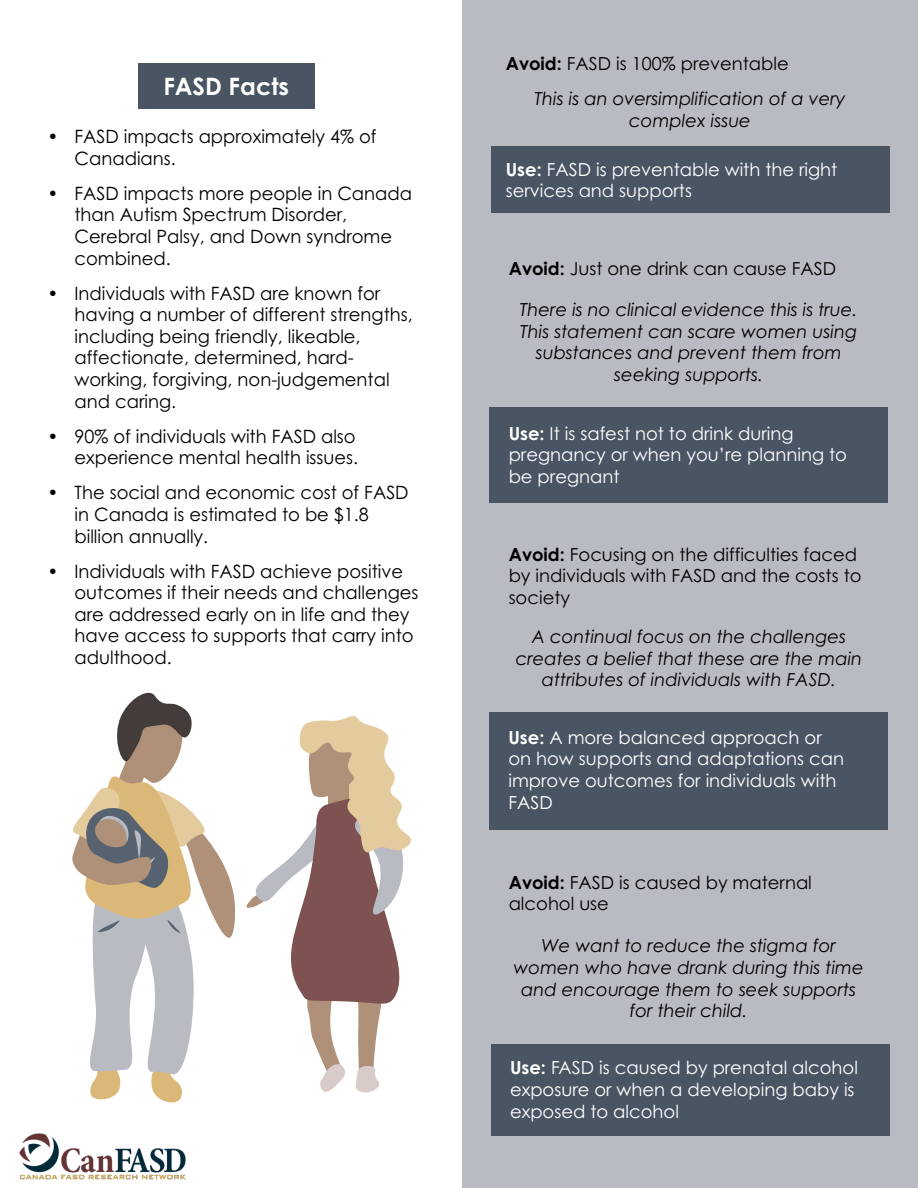
<style>
.page{position:relative;width:918px;height:1188px;background:#fff}
.page>*{position:absolute;margin:0;border:0;box-sizing:border-box;transform-origin:0 0}
.t1{font:700 24px "Century Gothic Pro";color:#fff}
.t2{font:18.3px/21.6px "Century Gothic Pro";color:#000}
.t3{font:italic 18px/21.6px "Century Gothic Pro";color:#000;text-align:center}
.t4{font:18px/21.6px "Century Gothic Pro";color:#fff}
.t5{font:18px/21.6px "Century Gothic Pro";color:#000}
.s1{font-weight:700}
</style>
<div class="page">
<div style="left:138px;top:63px;width:176px;height:46px;background:#495563"></div>
<div style="left:462px;top:0;width:456px;height:1188px;background:#b8bbc2"></div>
<div style="left:491px;top:146px;width:398px;height:67px;background:#495563"></div>
<div style="left:490px;top:407px;width:398px;height:95px;background:#495563"></div>
<svg style="left:72px;top:692px;width:163px;height:411px"></svg>
<svg style="left:246px;top:716px;width:165px;height:377px"></svg>
<img style="left:19px;top:1133px;width:167px;height:47px">
<div style="left:491px;top:1044px;width:398px;height:92px;background:#495563"></div>
<div style="left:490px;top:712px;width:398px;height:118px;background:#495563"></div>
<h1 class="t1" style="left:163px;top:71px;width:127px">FASD Facts</h1>
<p class="t2" style="left:75px;top:125px;width:304px;text-indent:-27px">• FASD impacts approximately 4% of<br>Canadians.</p>
<p class="t2" style="left:75px;top:182px;width:339px;text-indent:-27px">• FASD impacts more people in Canada than Autism Spectrum Disorder,<br>Cerebral Palsy, and Down syndrome combined.</p>
<p class="t2" style="left:75px;top:282px;width:340px;text-indent:-27px">• Individuals with FASD are known for having a number of different strengths, including being friendly, likeable, affectionate, determined, hard&shy;working, forgiving, non-judgemental and caring.</p>
<p class="t2" style="left:48px;top:425px;width:312px;text-align:right">• 90% of individuals with FASD also experience mental health issues.</p>
<p class="t2" style="left:75px;top:482px;width:336px;text-indent:-27px">• The social and economic cost of FASD in Canada is estimated to be $1.8 billion annually.</p>
<p class="t2" style="left:75px;top:560px;width:345px;text-indent:-27px">• Individuals with FASD achieve positive outcomes if their needs and challenges are addressed early on in life and they have access to supports that carry into adulthood.</p>
<p class="t5" style="left:506px;top:52px;width:285px"><span class="s1">Avoid:</span> FASD is 100% preventable</p>
<p class="t3" style="left:535px;top:88px;width:312px">This is an oversimplification of a very complex issue</p>
<p class="t4" style="left:506px;top:158px;width:333px"><span class="s1">Use:</span> FASD is preventable with the right services and supports</p>
<p class="t5" style="left:509px;top:257px;width:329px"><span class="s1">Avoid:</span> Just one drink can cause FASD</p>
<p class="t3" style="left:520px;top:299px;width:339px">There is no clinical evidence this is true.<br>This statement can scare women using substances and prevent them from seeking supports.</p>
<p class="t4" style="left:509px;top:422px;width:340px"><span class="s1">Use:</span> It is safest not to drink during pregnancy or when you’re planning to be pregnant</p>
<p class="t5" style="left:509px;top:543px;width:354px"><span class="s1">Avoid:</span> Focusing on the difficulties faced by individuals with FASD and the costs to society</p>
<p class="t3" style="left:516px;top:626px;width:348px">A continual focus on the challenges creates a belief that these are the main attributes of individuals with FASD.</p>
<p class="t4" style="left:508px;top:726px;width:337px"><span class="s1">Use:</span> A more balanced approach or on how supports and adaptations can improve outcomes for individuals with<br>FASD</p>
<p class="t5" style="left:509px;top:871px;width:305px"><span class="s1">Avoid:</span> FASD is caused by maternal alcohol use</p>
<p class="t3" style="left:514px;top:935px;width:352px">We want to reduce the stigma for women who have drank during this time and encourage them to seek supports for their child.</p>
<p class="t4" style="left:510px;top:1057px;width:349px"><span class="s1">Use:</span> FASD is caused by prenatal alcohol exposure or when a developing baby is exposed to alcohol</p>
</div>
